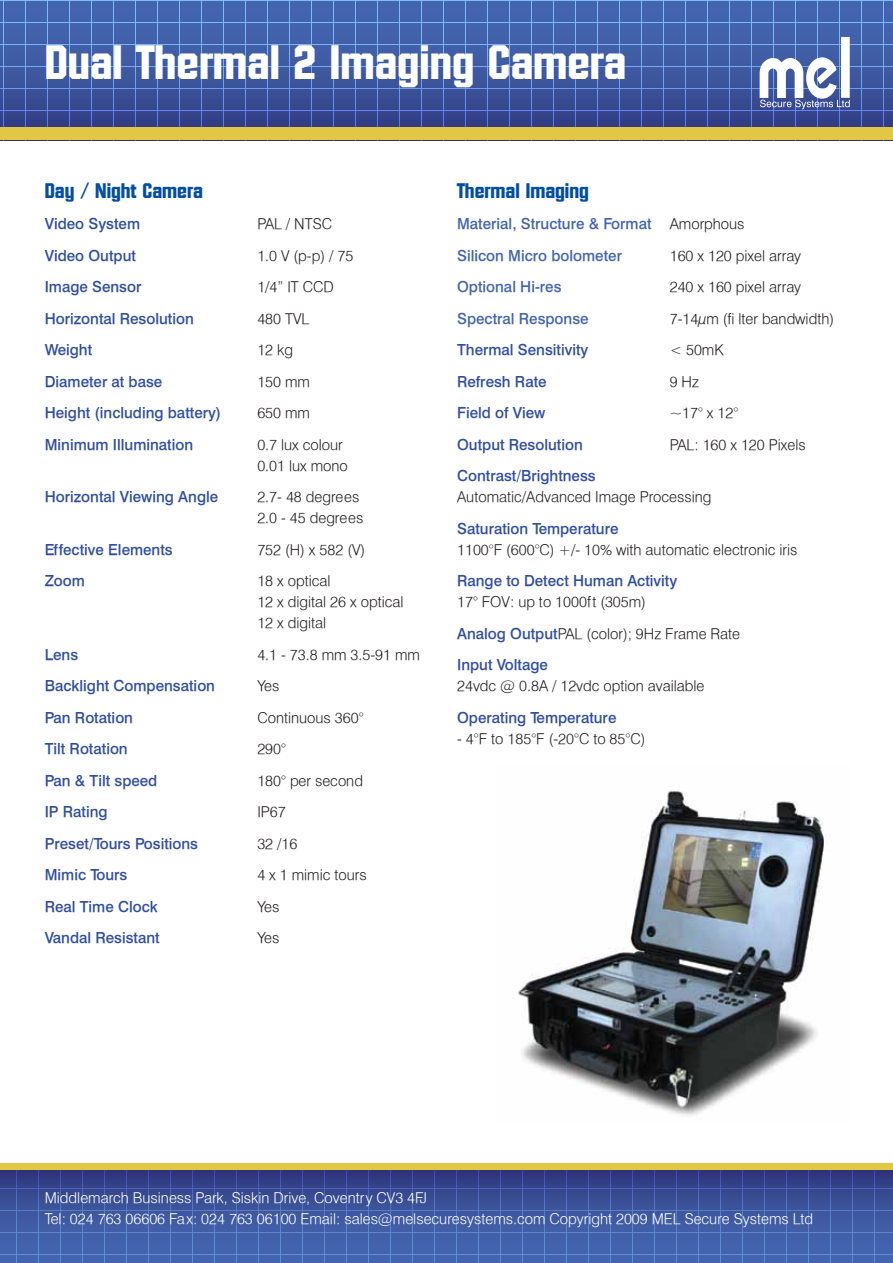
<style>
.page{position:relative;width:893px;height:1263px;background:#fff}
.page>*{position:absolute;margin:0;border:0;box-sizing:border-box;transform-origin:0 0}
.t1{font:800 48px "Facet";color:#fff}
.t2{font:800 21px "Facet";color:#034ea2}
.t3{font:300 15px/21px "Halvett";color:#231f20}
.t4{font:500 15px "Halvett";color:#314ea0}
.t5{font:300 15px/21px "Halvett";color:#fff}
.t6{font:500 15px/31.5px "Halvett";color:#4364ae}
.s1{font-weight:300;color:#231f20}
.s2{font-weight:500;color:#314ea0}
</style>
<div class="page">
<svg style="left:0;top:0;width:893px;height:128px;background:#435fa6"></svg>
<svg style="left:0;top:1169px;width:893px;height:94px;background:#40589e"></svg>
<div style="left:0;top:128px;width:893px;height:12px;background:#e2c746"></div>
<div style="left:0;top:1163px;width:893px;height:6px;background:#e2c746"></div>
<img style="left:518px;top:791px;width:306px;height:325px">
<svg style="left:760px;top:37px;width:90px;height:72px"></svg>
<h1 class="t1" style="left:45px;top:35px;width:583px">Dual Thermal 2 Imaging Camera</h1>
<h2 class="t2" style="left:45px;top:179px;width:160px">Day / Night Camera</h2>
<p class="t4" style="left:45px;top:215px;width:97px">Video System</p>
<p class="t3" style="left:257px;top:213px;width:76px">PAL / NTSC</p>
<p class="t4" style="left:45px;top:246px;width:93px">Video Output</p>
<p class="t3" style="left:257px;top:245px;width:97px">1.0 V (p-p) / 75</p>
<p class="t4" style="left:45px;top:278px;width:98px">Image Sensor</p>
<p class="t3" style="left:257px;top:276px;width:78px">1/4” IT CCD</p>
<p class="t4" style="left:45px;top:309px;width:151px">Horizontal Resolution</p>
<p class="t3" style="left:257px;top:308px;width:53px">480 TVL</p>
<p class="t4" style="left:45px;top:341px;width:49px">Weight</p>
<p class="t3" style="left:257px;top:339px;width:37px">12 kg</p>
<p class="t4" style="left:45px;top:372px;width:119px">Diameter at base</p>
<p class="t3" style="left:257px;top:371px;width:54px">150 mm</p>
<p class="t4" style="left:45px;top:404px;width:178px">Height (including battery)</p>
<p class="t3" style="left:257px;top:402px;width:54px">650 mm</p>
<p class="t4" style="left:45px;top:435px;width:150px">Minimum Illumination</p>
<p class="t3" style="left:257px;top:434px;width:92px">0.7 lux colour<br>0.01 lux mono</p>
<p class="t4" style="left:45px;top:488px;width:175px">Horizontal Viewing Angle</p>
<p class="t3" style="left:257px;top:486px;width:108px">2.7- 48 degrees<br>2.0 - 45 degrees</p>
<p class="t4" style="left:45px;top:540px;width:130px">Effective Elements</p>
<p class="t3" style="left:257px;top:539px;width:109px">752 (H) x 582 (V)</p>
<p class="t4" style="left:45px;top:572px;width:42px">Zoom</p>
<p class="t3" style="left:257px;top:570px;width:148px">18 x optical<br>12 x digital 26 x optical<br>12 x digital</p>
<p class="t4" style="left:45px;top:645px;width:35px">Lens</p>
<p class="t3" style="left:257px;top:644px;width:164px">4.1 - 73.8 mm 3.5-91 mm</p>
<p class="t4" style="left:45px;top:677px;width:172px">Backlight Compensation</p>
<p class="t3" style="left:257px;top:675px;width:24px">Yes</p>
<p class="t4" style="left:45px;top:708px;width:90px">Pan Rotation</p>
<p class="t3" style="left:257px;top:707px;width:108px">Continuous 360°</p>
<p class="t4" style="left:45px;top:740px;width:85px">Tilt Rotation</p>
<p class="t3" style="left:257px;top:738px;width:30px">290°</p>
<p class="t4" style="left:45px;top:771px;width:114px">Pan &amp; Tilt speed</p>
<p class="t3" style="left:257px;top:770px;width:107px">180° per second</p>
<p class="t4" style="left:45px;top:803px;width:64px">IP Rating</p>
<p class="t3" style="left:257px;top:801px;width:30px">IP67</p>
<p class="t4" style="left:45px;top:834px;width:155px">Preset/Tours Positions</p>
<p class="t3" style="left:257px;top:833px;width:42px">32 /16</p>
<p class="t4" style="left:45px;top:866px;width:84px">Mimic Tours</p>
<p class="t3" style="left:257px;top:864px;width:111px">4 x 1 mimic tours</p>
<p class="t4" style="left:45px;top:897px;width:115px">Real Time Clock</p>
<p class="t3" style="left:257px;top:896px;width:24px">Yes</p>
<p class="t4" style="left:45px;top:929px;width:117px">Vandal Resistant</p>
<p class="t3" style="left:257px;top:927px;width:24px">Yes</p>
<h2 class="t2" style="left:457px;top:179px;width:133px">Thermal Imaging</h2>
<p class="t6" style="left:457px;top:208px;width:289px">Material, Structure &amp; Format <span class="s1">Amorphous<br></span>Silicon Micro bolometer</p>
<p class="t3" style="left:670px;top:245px;width:133px">160 x 120 pixel array</p>
<p class="t6" style="left:457px;top:271px;width:106px">Optional Hi-res</p>
<p class="t3" style="left:670px;top:276px;width:133px">240 x 160 pixel array</p>
<p class="t6" style="left:457px;top:302px;width:133px">Spectral Response</p>
<p class="t3" style="left:670px;top:308px;width:166px">7-14µm (fi lter bandwidth)</p>
<p class="t4" style="left:457px;top:341px;width:133px">Thermal Sensitivity</p>
<p class="t3" style="left:670px;top:339px;width:56px">&lt; 50mK</p>
<p class="t4" style="left:457px;top:372px;width:91px">Refresh Rate</p>
<p class="t3" style="left:670px;top:371px;width:31px">9 Hz</p>
<p class="t4" style="left:457px;top:404px;width:90px">Field of View</p>
<p class="t3" style="left:670px;top:402px;width:70px">~17° x 12°</p>
<p class="t4" style="left:457px;top:435px;width:127px">Output Resolution</p>
<p class="t3" style="left:670px;top:434px;width:138px">PAL: 160 x 120 Pixels</p>
<p class="t4" style="left:457px;top:467px;width:140px">Contrast/Brightness</p>
<p class="t3" style="left:457px;top:486px;width:256px">Automatic/Advanced Image Processing</p>
<p class="t4" style="left:457px;top:519px;width:163px">Saturation Temperature</p>
<p class="t3" style="left:457px;top:539px;width:342px">1100°F (600°C) +/- 10% with automatic electronic iris</p>
<p class="t4" style="left:457px;top:572px;width:222px">Range to Detect Human Activity</p>
<p class="t3" style="left:457px;top:586px;width:285px;line-height:31.5px">17° FOV: up to 1000ft (305m)<br><span class="s2">Analog Output</span>PAL (color); 9Hz Frame Rate<br><span class="s2">Input Voltage</span></p>
<p class="t3" style="left:457px;top:675px;width:249px">24vdc @ 0.8A / 12vdc option available</p>
<p class="t4" style="left:457px;top:708px;width:161px">Operating Temperature</p>
<p class="t3" style="left:457px;top:728px;width:190px">- 4°F to 185°F (-20°C to 85°C)</p>
<p class="t5" style="left:45px;top:1187px;width:770px">Middlemarch Business Park, Siskin Drive, Coventry CV3 4FJ<br>Tel: 024 763 06606 Fax: 024 763 06100 Email: sales@melsecuresystems.com Copyright 2009 MEL Secure Systems Ltd</p>
</div>
